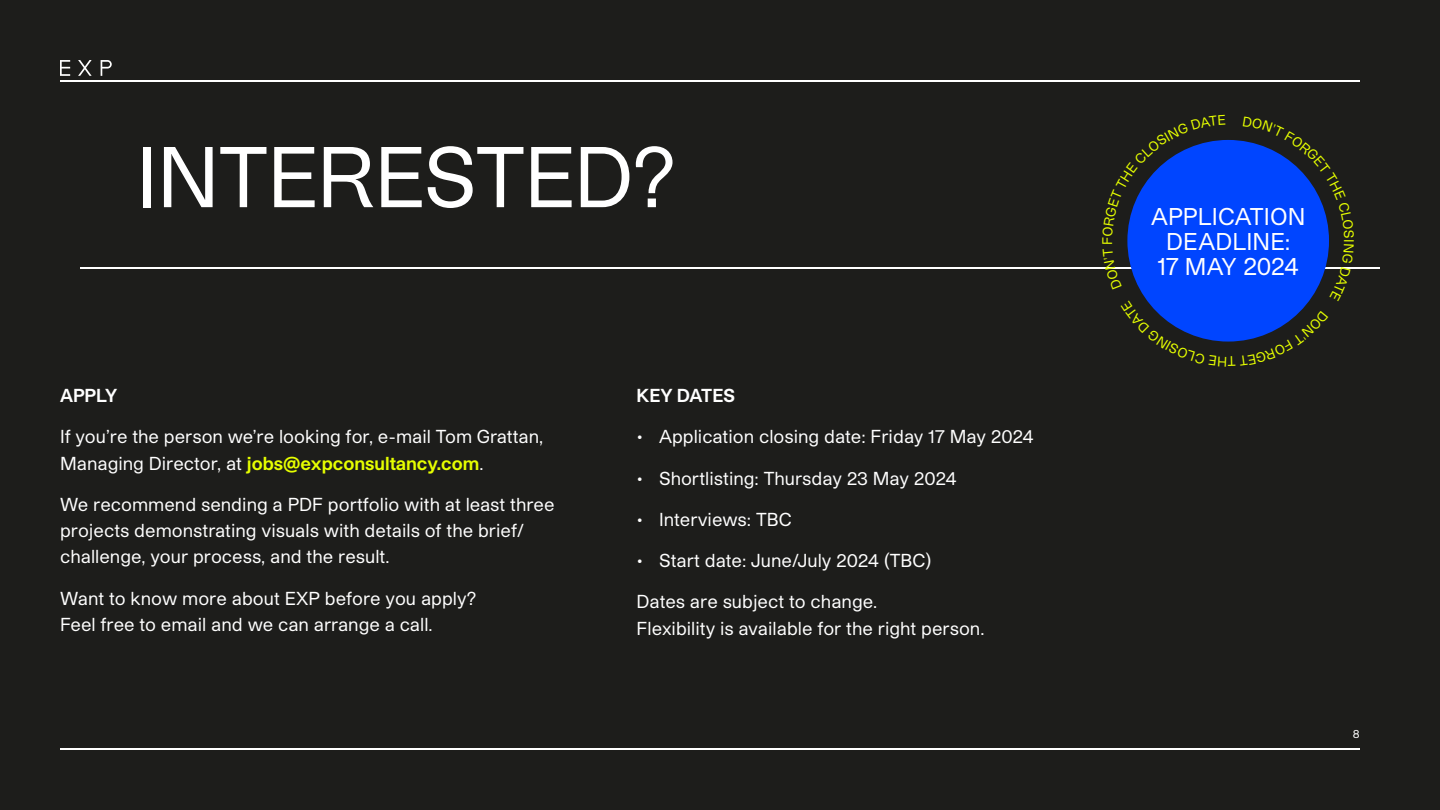
<style>
.page{position:relative;width:1440px;height:810px;background:#1d1d1b}
.page>*{position:absolute;margin:0;border:0;box-sizing:border-box;transform-origin:0 0}
.t1{font:82.43px "Studio Pro";letter-spacing:-.01em;color:#fff}
.t2{font:23.25px/24.8px "Studio Pro";letter-spacing:.005em;color:#fff;text-align:center}
.t3{font:23.25px "Studio Pro";letter-spacing:-.02em;color:#fff}
.t4{font:18px/26.2px "Studio Pro";color:#fff}
.t5{font:700 18px "Studio Pro";color:#fff}
.t6{font:13.35px "Studio Pro";color:#e6ff00}
.t7{font:11.25px "Studio Pro";color:#fff}
.s1{font-weight:700;color:#e6ff00}
</style>
<div class="page">
<hr style="left:80px;top:267px;width:1300px;height:2px;background:#fff">
<div style="left:1127px;top:140px;width:202px;height:202px;background:#0045ff;border-radius:50%"></div>
<hr style="left:60px;top:80px;width:1300px;height:1px;background:#fff">
<hr style="left:60px;top:748px;width:1300px;height:2px;background:#fff">
<svg style="left:101px;top:60px;width:11px;height:16px"></svg>
<svg style="left:60px;top:60px;width:10px;height:16px"></svg>
<svg style="left:78px;top:60px;width:14px;height:16px"></svg>
<svg style="left:1243px;top:141px;width:86px;height:96px"></svg>
<svg style="left:1127px;top:244px;width:202px;height:98px"></svg>
<svg style="left:1127px;top:140px;width:96px;height:96px"></svg>
<p class="t1" style="left:136px;top:125px;width:542px">INTERESTED?</p>
<p class="t5" style="left:60px;top:383px;width:59px">APPLY</p>
<p class="t4" style="left:60px;top:423px;width:485px">If you’re the person we’re looking for, e-mail Tom Grattan,<br>Managing Director, at <span class="s1">jobs@expconsultancy.com</span>.</p>
<p class="t4" style="left:60px;top:491px;width:496px">We recommend sending a PDF portfolio with at least three projects demonstrating visuals with details of the brief/ challenge, your process, and the result.</p>
<p class="t4" style="left:60px;top:585px;width:418px">Want to know more about EXP before you apply?<br>Feel free to email and we can arrange a call.</p>
<p class="t5" style="left:637px;top:383px;width:100px">KEY DATES</p>
<p class="t4" style="left:637px;top:423px;width:399px">• Application closing date: Friday 17 May 2024</p>
<p class="t4" style="left:637px;top:465px;width:322px">• Shortlisting: Thursday 23 May 2024</p>
<p class="t4" style="left:637px;top:506px;width:157px">• Interviews: TBC</p>
<p class="t4" style="left:637px;top:547px;width:297px">• Start date: June/July 2024 (TBC)</p>
<p class="t4" style="left:637px;top:588px;width:349px">Dates are subject to change.<br>Flexibility is available for the right person.</p>
<p class="t6" style="left:1099px;top:245px;width:10px;rotate:-90deg">F</p>
<p class="t2" style="left:1151px;top:204px;width:156px">APPLICATION<br>DEADLINE:</p>
<p class="t3" style="left:1158px;top:252px;width:143px">17 MAY 2024</p>
<p class="t6" style="left:1357px;top:239px;width:5px;rotate:90deg">I</p>
<p class="t7" style="left:1353px;top:727px;width:8px">8</p>
</div>
